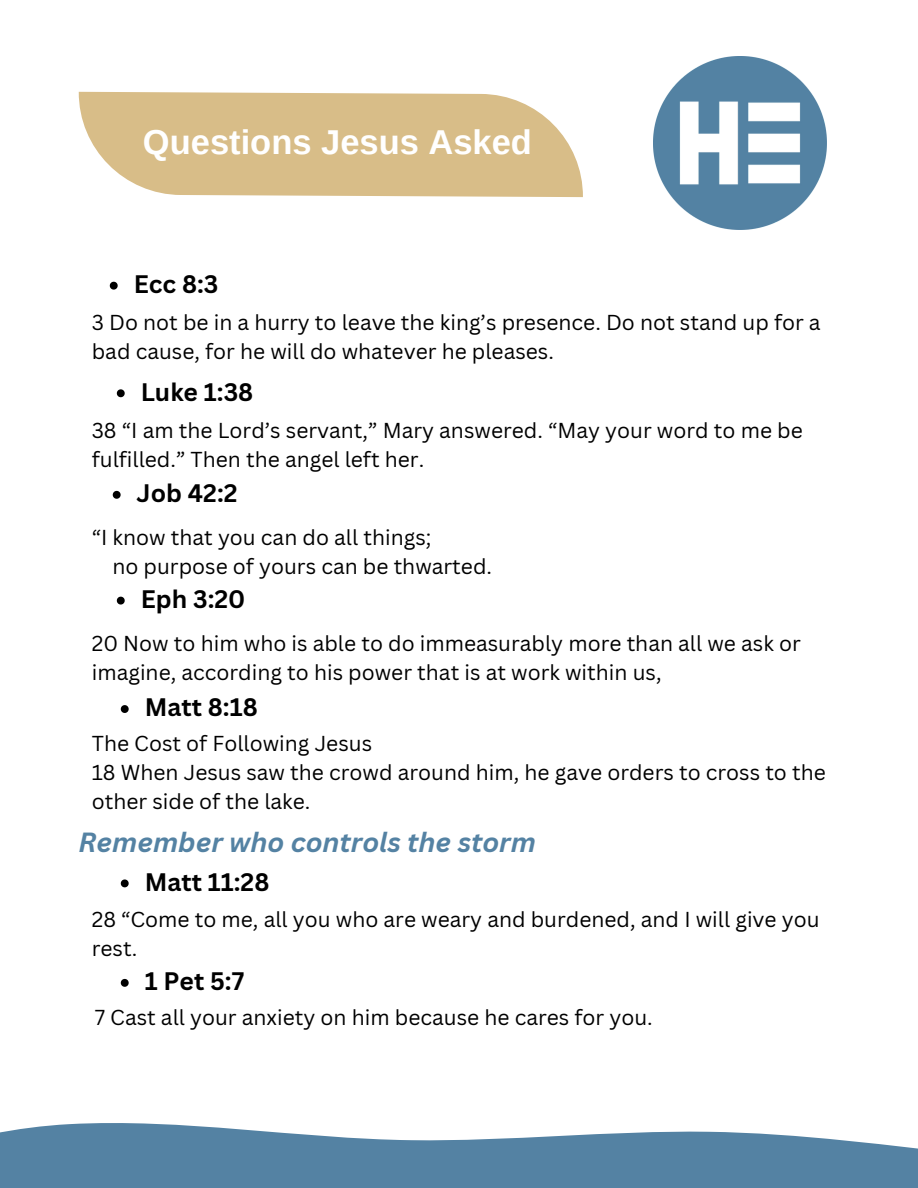
<style>
.page{position:relative;width:918px;height:1188px;background:#fff}
.page>*{position:absolute;margin:0;border:0;box-sizing:border-box;transform-origin:0 0}
.t1{font:700 34.5px "Arimo";color:#fff}
.t2{font:italic 700 27px "Canva Sans";color:#5482a3}
.t3{font:700 24.6px "Canva Sans";color:#000}
.t4{font:21px/29px "Canva Sans";color:#000}
</style>
<div class="page">
<svg style="left:78px;top:92px;width:505px;height:105px;background:#dcc494"></svg>
<img style="left:654px;top:57px;width:172px;height:172px">
<svg style="left:0;top:1123px;width:918px;height:65px;fill:#5482a3"></svg>
<svg style="left:110px;top:282px;width:8px;height:8px"></svg>
<svg style="left:117px;top:389px;width:8px;height:8px"></svg>
<svg style="left:117px;top:597px;width:8px;height:8px"></svg>
<svg style="left:113px;top:491px;width:8px;height:8px"></svg>
<svg style="left:121px;top:705px;width:8px;height:8px"></svg>
<svg style="left:121px;top:879px;width:8px;height:8px"></svg>
<svg style="left:121px;top:979px;width:8px;height:8px"></svg>
<p class="t1" style="left:143px;top:123px;width:391px">Questions Jesus Asked</p>
<p class="t3" style="left:134px;top:267px;width:86px">Ecc 8:3</p>
<h1 class="t4" style="left:92px;top:307px;width:730px">3 Do not be in a hurry to leave the king’s presence. Do not stand up for a bad cause, for he will do whatever he pleases.</h1>
<p class="t3" style="left:141px;top:374px;width:114px">Luke 1:38</p>
<p class="t4" style="left:92px;top:415px;width:713px">38 “I am the Lord’s servant,” Mary answered. “May your word to me be fulfilled.” Then the angel left her.</p>
<p class="t3" style="left:137px;top:476px;width:102px">Job 42:2</p>
<p class="t4" style="left:92px;top:522px;width:341px">“I know that you can do all things;</p>
<p class="t4" style="left:112px;top:551px;width:381px">no purpose of yours can be thwarted.</p>
<p class="t3" style="left:141px;top:582px;width:106px">Eph 3:20</p>
<p class="t4" style="left:92px;top:628px;width:711px">20 Now to him who is able to do immeasurably more than all we ask or imagine, according to his power that is at work within us,</p>
<p class="t3" style="left:145px;top:690px;width:115px">Matt 8:18</p>
<p class="t4" style="left:92px;top:729px;width:282px">The Cost of Following Jesus</p>
<p class="t4" style="left:92px;top:758px;width:736px">18 When Jesus saw the crowd around him, he gave orders to cross to the other side of the lake.</p>
<p class="t2" style="left:78px;top:823px;width:459px">Remember who controls the storm</p>
<h2 class="t3" style="left:145px;top:864px;width:126px">Matt 11:28</h2>
<p class="t4" style="left:92px;top:904px;width:729px">28 “Come to me, all you who are weary and burdened, and I will give you rest.</p>
<p class="t3" style="left:145px;top:964px;width:101px">1 Pet 5:7</p>
<p class="t4" style="left:95px;top:1002px;width:560px">7 Cast all your anxiety on him because he cares for you.</p>
</div>
